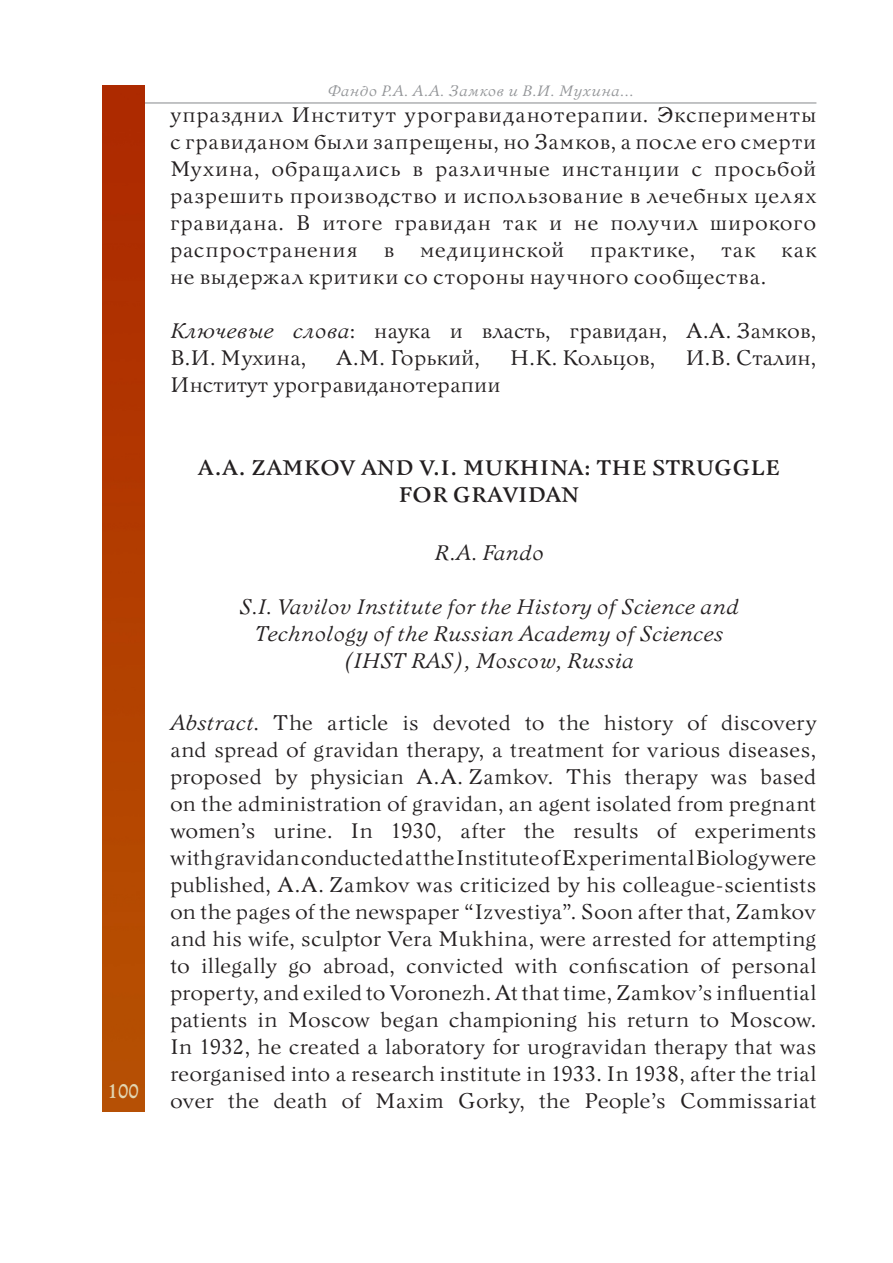
<style>
.page{position:relative;width:893px;height:1263px;background:#fff}
.page>*{position:absolute;margin:0;border:0;box-sizing:border-box;transform-origin:0 0}
.t1{font:21px/27px "Bannikova";letter-spacing:.005em;color:#231f20;text-align:justify}
.t2{font:italic 21px/27px "Bannikova";color:#231f20;text-align:center}
.t3{font:700 21px/27px "Bannikova";letter-spacing:.01em;color:#231f20;text-align:center}
.t4{font:700 19.5px "Bannikova";color:#e1d4b0}
.t5{font:italic 15px "Bannikova";letter-spacing:.02em;color:#939598}
.s1{font-style:italic}
</style>
<div class="page">
<hr style="left:145px;top:102px;width:671px;height:2px;background:#939598">
<img style="left:102px;top:85px;width:43px;height:1027px">
<p class="t4" style="left:108px;top:1079px;width:33px">100</p>
<p class="t5" style="left:327px;top:82px;width:308px">Фандо Р.А. А.А. Замков и В.И. Мухина...</p>
<p class="t1" style="left:170px;top:102px;width:648px">упразднил Институт урогравиданотерапии. Эксперименты с гравиданом были запрещены, но Замков, а после его смерти Мухина, обращались в различные инстанции с просьбой разрешить производство и использование в лечебных целях гравидана. В итоге гравидан так и не получил широкого распространения в медицинской практике, так как не выдержал критики со стороны научного сообщества.</p>
<p class="t1" style="left:170px;top:318px;width:648px"><span class="s1">Ключевые слова</span>: наука и власть, гравидан, А.А. Замков,<br>В.И. Мухина,</p>
<p class="t1" style="left:336px;top:345px;width:145px">А.М. Горький,</p>
<p class="t1" style="left:510px;top:345px;width:147px">Н.К. Кольцов,</p>
<p class="t1" style="left:685px;top:345px;width:133px">И.В. Сталин,</p>
<p class="t1" style="left:170px;top:372px;width:332px">Институт урогравиданотерапии</p>
<p class="t3" style="left:198px;top:455px;width:584px">A.A. ZAMKOV AND V.I. MUKHINA: THE STRUGGLE<br>FOR GRAVIDAN</p>
<p class="t2" style="left:434px;top:540px;width:111px">R.A. Fando</p>
<p class="t2" style="left:239px;top:594px;width:501px">S.I. Vavilov Institute for the History of Science and<br>Technology of the Russian Academy of Sciences (IHST RAS), Moscow, Russia</p>
<p class="t1" style="left:170px;top:710px;width:648px"><span class="s1">Abstract</span>. The article is devoted to the history of discovery and spread of gravidan therapy, a treatment for various diseases, proposed by physician A.A. Zamkov. This therapy was based on the administration of gravidan, an agent isolated from pregnant women’s urine. In 1930, after the results of experiments withgravidanconducted at the Institute of Experimental Biology were published, A.A. Zamkov was criticized by his colleague-scientists on the pages of the newspaper “Izvestiya”. Soon after that, Zamkov and his wife, sculptor Vera Mukhina, were arrested for attempting to illegally go abroad, convicted with confiscation of personal property, and exiled to Voronezh. At that time, Zamkov’s influential patients in Moscow began championing his return to Moscow.<br>In 1932, he created a laboratory for urogravidan therapy that was reorganised into a research institute in 1933. In 1938, after the trial over the death of Maxim Gorky, the People’s Commissariat</p>
</div>
